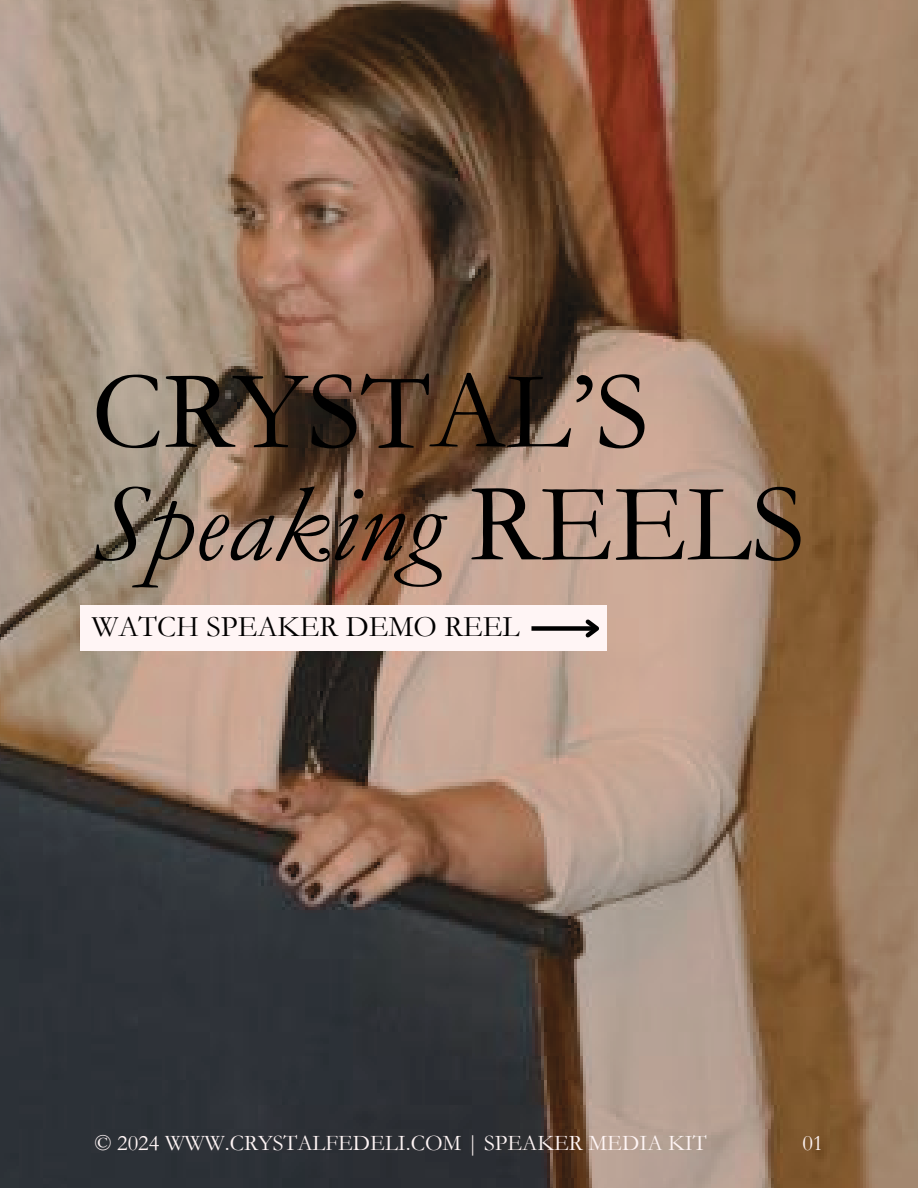
<style>
.page{position:relative;width:918px;height:1188px;background:#fff}
.page>*{position:absolute;margin:0;border:0;box-sizing:border-box;transform-origin:0 0}
.t1{font:112.5px/112.5px "Garamond";color:#000}
.t2{font:30px "Garamond";color:#000}
.t3{font:22.5px "Garamond";color:#fff5f5}
.s1{font-style:italic}
</style>
<div class="page">
<img style="left:0;top:0;width:918px;height:1188px">
<div style="left:80px;top:606px;width:527px;height:45px;background:#fff5f5"></div>
<div style="left:531px;top:626px;width:66px;height:5px;background:#000"></div>
<svg style="left:582px;top:619px;width:17px;height:19px"></svg>
<h1 class="t1" style="left:92px;top:357px;width:715px">CRYSTAL’S<br><span class="s1">Speaking</span> REELS</h1>
<h2 class="t2" style="left:92px;top:611px;width:429px">WATCH SPEAKER DEMO REEL</h2>
<p class="t3" style="left:95px;top:1131px;width:614px">© 2024 WWW.CRYSTALFEDELI.COM | SPEAKER MEDIA KIT</p>
<p class="t3" style="left:802px;top:1131px;width:23px">01</p>
</div>
